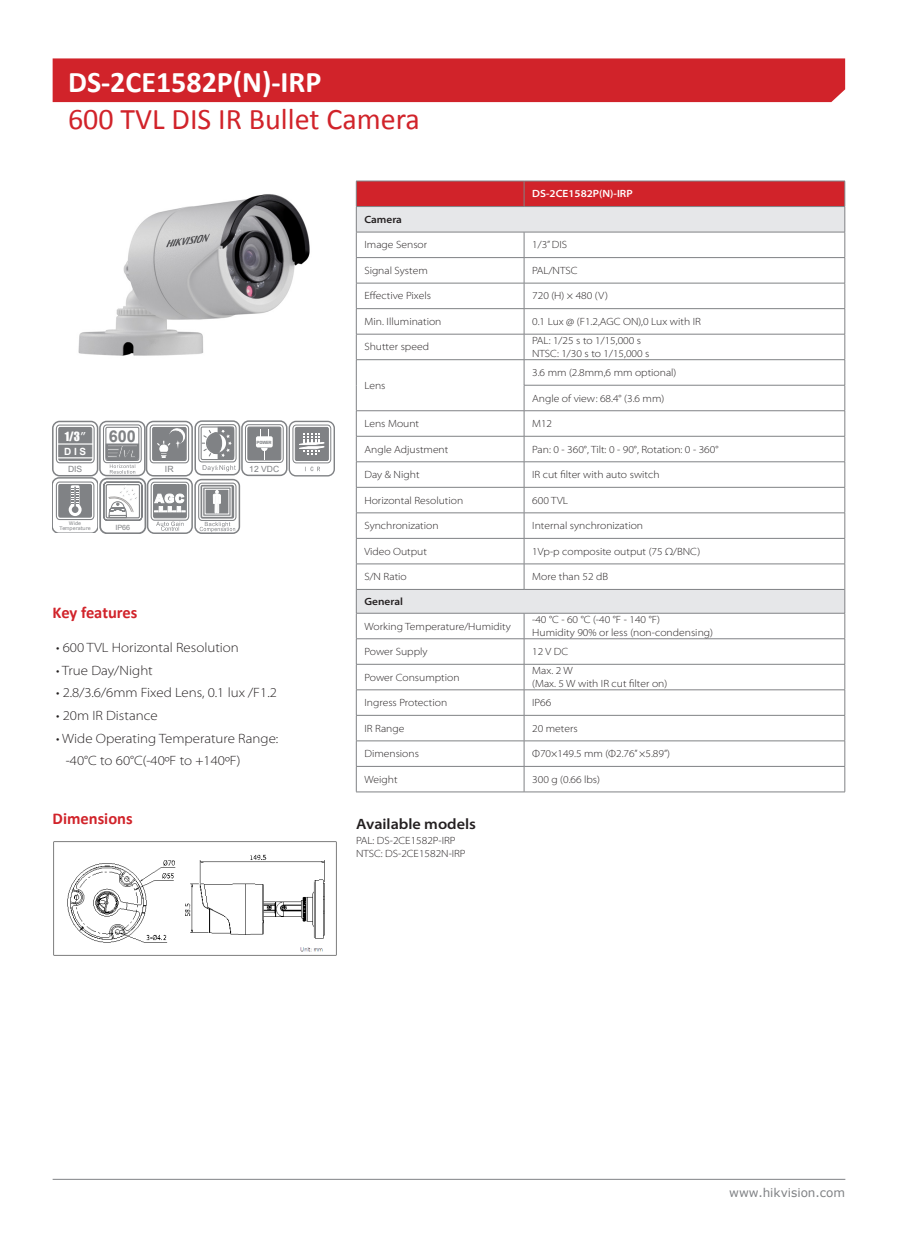
<style>
.page{position:relative;width:898px;height:1238px;background:#fff}
.page>*{position:absolute;margin:0;border:0;box-sizing:border-box;transform-origin:0 0}
.t1{font:30px "Calibri";color:#d1232a}
.t2{font:700 30px "Calibri";color:#fff}
.t3{font:700 16.5px "Calibri";color:#d1232a}
.t4{font:700 16.35px "Arial";color:#808285}
.t5{font:600 semi-expanded 15px "Myriad Pro";color:#231f20}
.t6{font:300 semi-expanded 13.5px "Myriad Pro";color:#231f20}
.t7{font:12px "Verdana";color:#808285}
.t8{font:11.7px "Impact";color:#fff}
.正文{font:300 semi-expanded 10.5px "Myriad Pro";color:#231f20}
.正文-2{font:600 semi-expanded 10.5px "Myriad Pro";color:#fff}
.正文-3{font:600 semi-expanded 10.5px "Myriad Pro";color:#231f20}
.t9{font:700 9.9px "Arial";color:#fff}
.t10{font:8.55px "Arial";color:#808285}
.t11{font:7.2px "Arial";color:#808285}
.t12{font:4.95px/5.1px "Verdana";color:#808285;text-align:center}
.t13{font:4.2px "Allstar 4";color:#808285}
.s1{font-family:"Verdana"}
</style>
<div class="page">
<hr style="left:53px;top:1178px;width:792px;height:1px;background:#808285">
<div style="left:53px;top:58px;width:791px;height:44px;background:#d1232a"></div>
<div style="left:295px;top:427px;width:33px;height:33px;background:#808285;border-radius:2px"></div>
<div style="left:295px;top:427px;width:34px;height:34px;border:1px solid #808285;border-radius:2px"></div>
<div style="left:292px;top:424px;width:39px;height:39px;border:1px solid #808285;border-radius:4px"></div>
<svg style="left:294px;top:433px;width:35px;height:21px"></svg>
<svg style="left:305px;top:466px;width:15px;height:5px"></svg>
<div style="left:288px;top:421px;width:47px;height:55px;border:1px solid #808285;border-radius:7px"></div>
<div style="left:99px;top:478px;width:47px;height:56px;border:2px solid #808285;border-radius:7px"></div>
<div style="left:99px;top:421px;width:46px;height:55px;border:2px solid #808285;border-radius:7px"></div>
<div style="left:152px;top:427px;width:34px;height:33px;background:#808285;border-radius:2px"></div>
<div style="left:152px;top:427px;width:34px;height:34px;border:1px solid #808285;border-radius:2px"></div>
<div style="left:150px;top:424px;width:39px;height:39px;border:1px solid #808285;border-radius:4px"></div>
<div style="left:146px;top:421px;width:47px;height:55px;border:2px solid #808285;border-radius:7px"></div>
<svg style="left:156px;top:428px;width:29px;height:30px"></svg>
<div style="left:241px;top:420px;width:46px;height:56px;border:2px solid #808285;border-radius:7px"></div>
<div style="left:248px;top:427px;width:33px;height:33px;background:#808285"></div>
<div style="left:247px;top:426px;width:34px;height:34px;border:1px solid #808285"></div>
<div style="left:245px;top:424px;width:38px;height:39px;border:1px solid #808285;border-radius:4px"></div>
<div style="left:256px;top:436px;width:16px;height:11px;background:#fff;border-radius:2px"></div>
<svg style="left:261px;top:448px;width:6px;height:12px"></svg>
<div style="left:153px;top:484px;width:33px;height:34px;background:#808285;border-radius:2px"></div>
<div style="left:153px;top:484px;width:34px;height:34px;border:1px solid #808285;border-radius:2px"></div>
<div style="left:151px;top:481px;width:38px;height:39px;border:1px solid #808285;border-radius:4px"></div>
<svg style="left:154px;top:493px;width:31px;height:19px"></svg>
<div style="left:147px;top:478px;width:46px;height:56px;border:2px solid #808285;border-radius:7px"></div>
<svg style="left:156px;top:521px;width:27px;height:9px"></svg>
<div style="left:194px;top:479px;width:46px;height:55px;border:2px solid #808285;border-radius:7px"></div>
<div style="left:194px;top:420px;width:46px;height:55px;border:2px solid #808285;border-radius:7px"></div>
<svg style="left:198px;top:423px;width:39px;height:111px"></svg>
<svg style="left:52px;top:424px;width:91px;height:109px"></svg>
<div style="left:59px;top:427px;width:33px;height:33px;background:#808285;border-radius:2px"></div>
<div style="left:58px;top:427px;width:34px;height:34px;border:1px solid #808285;border-radius:2px"></div>
<div style="left:56px;top:424px;width:39px;height:39px;border:1px solid #808285;border-radius:4px"></div>
<hr style="left:57px;top:443px;width:36px;height:1px;background:#fff">
<hr style="left:57px;top:457px;width:36px;height:1px;background:#fff">
<div style="left:52px;top:421px;width:46px;height:55px;border:2px solid #808285;border-radius:7px"></div>
<img style="left:78px;top:194px;width:232px;height:162px">
<img style="left:53px;top:841px;width:283px;height:114px">
<hr style="left:356px;top:791px;width:168px;height:1px;background:#808285">
<hr style="left:524px;top:791px;width:320px;height:1px;background:#808285">
<svg style="left:356px;top:181px;width:489px;height:610px"></svg>
<hr style="left:356px;top:613px;width:168px;height:1px;background:#808285">
<hr style="left:524px;top:613px;width:320px;height:1px;background:#808285">
<p class="t2" style="left:68px;top:63px;width:255px">DS-2CE1582P(N)-IRP</p>
<p class="t1" style="left:68px;top:100px;width:353px">600 TVL DIS IR Bullet Camera</p>
<p class="正文-2" style="left:532px;top:188px;width:102px">DS-2CE1582P(N)-IRP</p>
<p class="正文-3" style="left:364px;top:213px;width:39px">Camera</p>
<p class="正文" style="left:364px;top:239px;width:64px">Image Sensor</p>
<p class="正文" style="left:532px;top:239px;width:36px">1/3” DIS</p>
<p class="正文" style="left:364px;top:264px;width:65px">Signal System</p>
<p class="正文" style="left:532px;top:264px;width:47px">PAL/NTSC</p>
<p class="正文" style="left:364px;top:290px;width:68px">Effective Pixels</p>
<p class="正文" style="left:532px;top:290px;width:77px">720 (H) × 480 (V)</p>
<p class="正文" style="left:364px;top:315px;width:78px">Min. Illumination</p>
<p class="正文" style="left:532px;top:315px;width:170px">0.1 Lux @ (F1.2,AGC ON),0 Lux with IR</p>
<p class="正文" style="left:364px;top:341px;width:66px">Shutter speed</p>
<p class="正文" style="left:532px;top:335px;width:110px">PAL: 1/25 s to 1/15,000 s</p>
<p class="正文" style="left:532px;top:347px;width:119px">NTSC: 1/30 s to 1/15,000 s</p>
<p class="t8" style="left:65px;top:427px;width:22px">1/3<span class="s1">”</span></p>
<p class="t9" style="left:64px;top:445px;width:24px">D I S</p>
<p class="t10" style="left:68px;top:463px;width:16px">DIS</p>
<h3 class="t4" style="left:109px;top:425px;width:29px">600</h3>
<p class="t12" style="left:59px;top:520px;width:33px">Wide<br>Temperature</p>
<p class="t11" style="left:115px;top:522px;width:16px">IP66</p>
<p class="t10" style="left:165px;top:463px;width:10px">IR</p>
<h2 class="t3" style="left:53px;top:602px;width:86px">Key features</h2>
<p class="t13" style="left:257px;top:440px;width:16px">POWER</p>
<p class="t10" style="left:249px;top:463px;width:31px">12 VDC</p>
<p class="t6" style="left:56px;top:640px;width:184px">• 600 TVL Horizontal Resolution</p>
<p class="t6" style="left:56px;top:663px;width:98px">• True Day/Night</p>
<p class="t6" style="left:56px;top:685px;width:222px">• 2.8/3.6/6mm Fixed Lens, 0.1 lux /F1.2</p>
<p class="t6" style="left:56px;top:708px;width:103px">• 20m IR Distance</p>
<p class="t6" style="left:56px;top:730px;width:224px">• Wide Operating Temperature Range:</p>
<p class="t6" style="left:66px;top:753px;width:176px">-40°C to 60°C(-40ºF to +140ºF)</p>
<h2 class="t3" style="left:53px;top:808px;width:81px">Dimensions</h2>
<p class="正文" style="left:364px;top:379px;width:23px">Lens</p>
<p class="正文" style="left:532px;top:366px;width:146px">3.6 mm (2.8mm,6 mm optional)</p>
<p class="正文" style="left:532px;top:392px;width:134px">Angle of view: 68.4° (3.6 mm)</p>
<p class="正文" style="left:364px;top:417px;width:56px">Lens Mount</p>
<p class="正文" style="left:532px;top:417px;width:22px">M12</p>
<p class="正文" style="left:364px;top:443px;width:85px">Angle Adjustment</p>
<p class="正文" style="left:532px;top:443px;width:188px">Pan: 0 - 360°, Tilt: 0 - 90°, Rotation: 0 - 360°</p>
<p class="正文" style="left:364px;top:468px;width:57px">Day &amp; Night</p>
<p class="正文" style="left:532px;top:468px;width:129px">IR cut filter with auto switch</p>
<p class="正文" style="left:364px;top:494px;width:100px">Horizontal Resolution</p>
<p class="正文" style="left:532px;top:494px;width:37px">600 TVL</p>
<p class="正文" style="left:364px;top:520px;width:76px">Synchronization</p>
<p class="正文" style="left:532px;top:520px;width:112px">Internal synchronization</p>
<p class="正文" style="left:364px;top:545px;width:64px">Video Output</p>
<p class="正文" style="left:532px;top:545px;width:169px">1Vp-p composite output (75 Ω/BNC)</p>
<p class="正文" style="left:364px;top:571px;width:44px">S/N Ratio</p>
<p class="正文" style="left:532px;top:571px;width:78px">More than 52 dB</p>
<p class="正文-3" style="left:364px;top:595px;width:40px">General</p>
<p class="正文" style="left:364px;top:620px;width:148px">Working Temperature/Humidity</p>
<p class="正文" style="left:532px;top:614px;width:129px">-40 °C - 60 °C (-40 °F - 140 °F)</p>
<p class="正文" style="left:532px;top:626px;width:182px">Humidity 90% or less (non-condensing)</p>
<p class="正文" style="left:364px;top:645px;width:65px">Power Supply</p>
<p class="正文" style="left:532px;top:645px;width:37px">12 V DC</p>
<p class="正文" style="left:364px;top:671px;width:97px">Power Consumption</p>
<p class="正文" style="left:532px;top:665px;width:42px">Max. 2 W</p>
<p class="正文" style="left:532px;top:677px;width:136px">(Max. 5 W with IR cut filter on)</p>
<p class="正文" style="left:364px;top:696px;width:84px">Ingress Protection</p>
<p class="正文" style="left:532px;top:696px;width:21px">IP66</p>
<p class="正文" style="left:364px;top:722px;width:41px">IR Range</p>
<p class="正文" style="left:532px;top:722px;width:47px">20 meters</p>
<p class="正文" style="left:364px;top:747px;width:56px">Dimensions</p>
<p class="正文" style="left:532px;top:747px;width:139px">Φ70×149.5 mm (Φ2.76” ×5.89”)</p>
<p class="正文" style="left:364px;top:773px;width:35px">Weight</p>
<p class="正文" style="left:532px;top:773px;width:69px">300 g (0.66 lbs)</p>
<p class="t5" style="left:356px;top:815px;width:121px">Available models</p>
<p class="正文" style="left:356px;top:834px;width:101px">PAL: DS-2CE1582P-IRP</p>
<p class="正文" style="left:356px;top:847px;width:111px">NTSC: DS-2CE1582N-IRP</p>
<p class="t7" style="left:729px;top:1184px;width:117px">www.hikvision.com</p>
</div>
